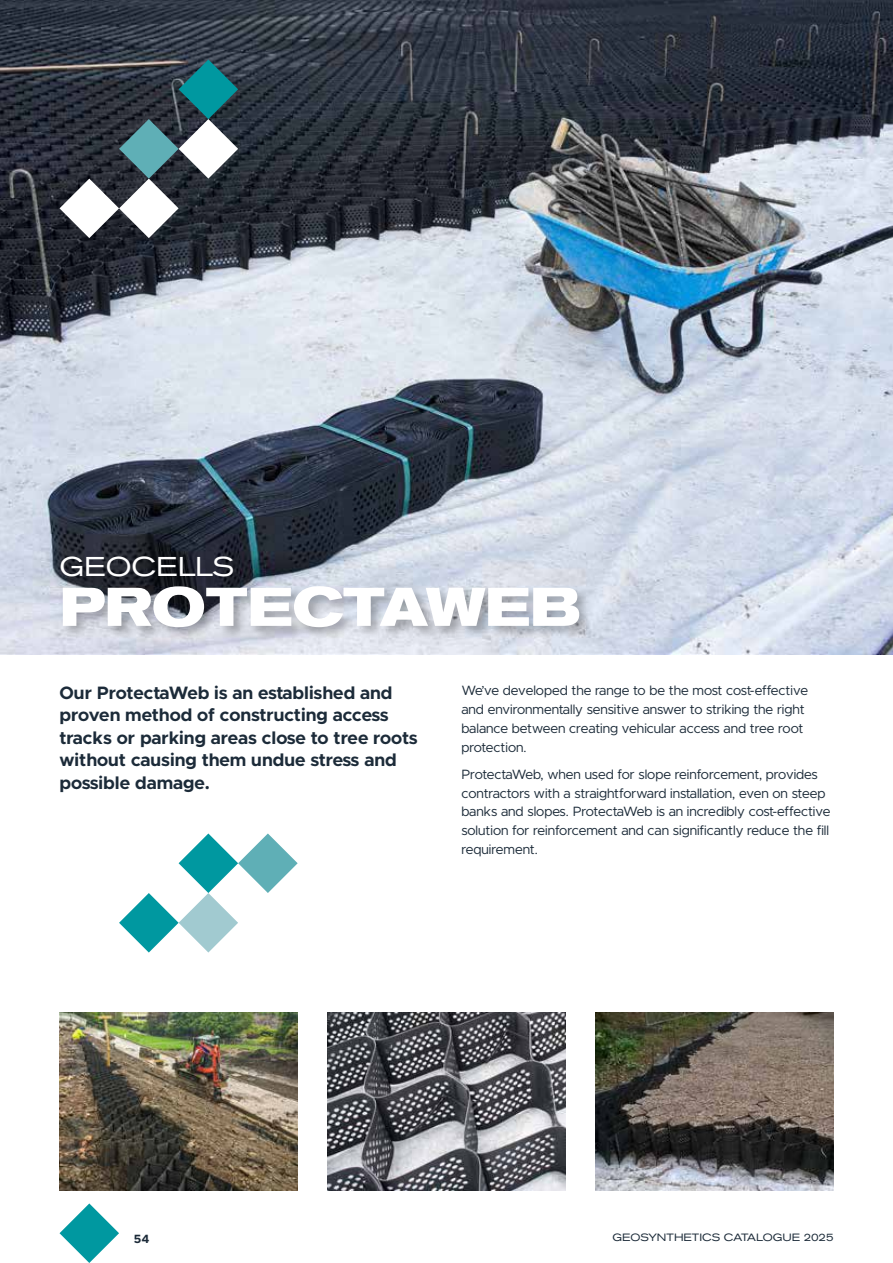
<style>
.page{position:relative;width:893px;height:1263px;background:#fff}
.page>*{position:absolute;margin:0;border:0;box-sizing:border-box;transform-origin:0 0}
.t1{font:700 expanded 54px "Akzidenz Grotesk BQ";color:#fff}
.t2{font:expanded 27px "Akzidenz Grotesk BQ";color:#fff}
.t3{font:700 18px/22.5px "Metropolis";color:#1c2b39}
.t4{font:13.5px/18.8px "Metropolis";color:#1c2b39}
.t5{font:700 12px "Metropolis";color:#1c2b39}
.t6{font:expanded 10.5px "Akzidenz Grotesk BQ";color:#1c2b39}
</style>
<div class="page">
<img style="left:0;top:0;width:893px;height:655px">
<img style="left:327px;top:1012px;width:239px;height:179px">
<img style="left:595px;top:1012px;width:238px;height:179px">
<img style="left:60px;top:1012px;width:238px;height:179px">
<div style="left:59px;top:555px;width:534px;height:86px;background:#000;opacity:.27"></div>
<svg style="left:119px;top:833px;width:179px;height:119px"></svg>
<svg style="left:60px;top:60px;width:178px;height:178px"></svg>
<svg style="left:60px;top:1203px;width:59px;height:60px"></svg>
<h2 class="t2" style="left:60px;top:551px;width:176px">GEOCELLS</h2>
<h1 class="t1" style="left:60px;top:576px;width:522px">PROTECTAWEB</h1>
<h3 class="t3" style="left:60px;top:681px;width:360px">Our ProtectaWeb is an established and proven method of constructing access tracks or parking areas close to tree roots without causing them undue stress and possible damage.</h3>
<p class="t4" style="left:461px;top:681px;width:348px">We’ve developed the range to be the most cost-effective and environmentally sensitive answer to striking the right balance between creating vehicular access and tree root protection.</p>
<p class="t4" style="left:461px;top:765px;width:371px">ProtectaWeb, when used for slope reinforcement, provides contractors with a straightforward installation, even on steep banks and slopes. ProtectaWeb is an incredibly cost-effective solution for reinforcement and can significantly reduce the fill requirement.</p>
<p class="t5" style="left:134px;top:1231px;width:17px">54</p>
<p class="t6" style="left:612px;top:1231px;width:222px">GEOSYNTHETICS CATALOGUE 2025</p>
</div>
